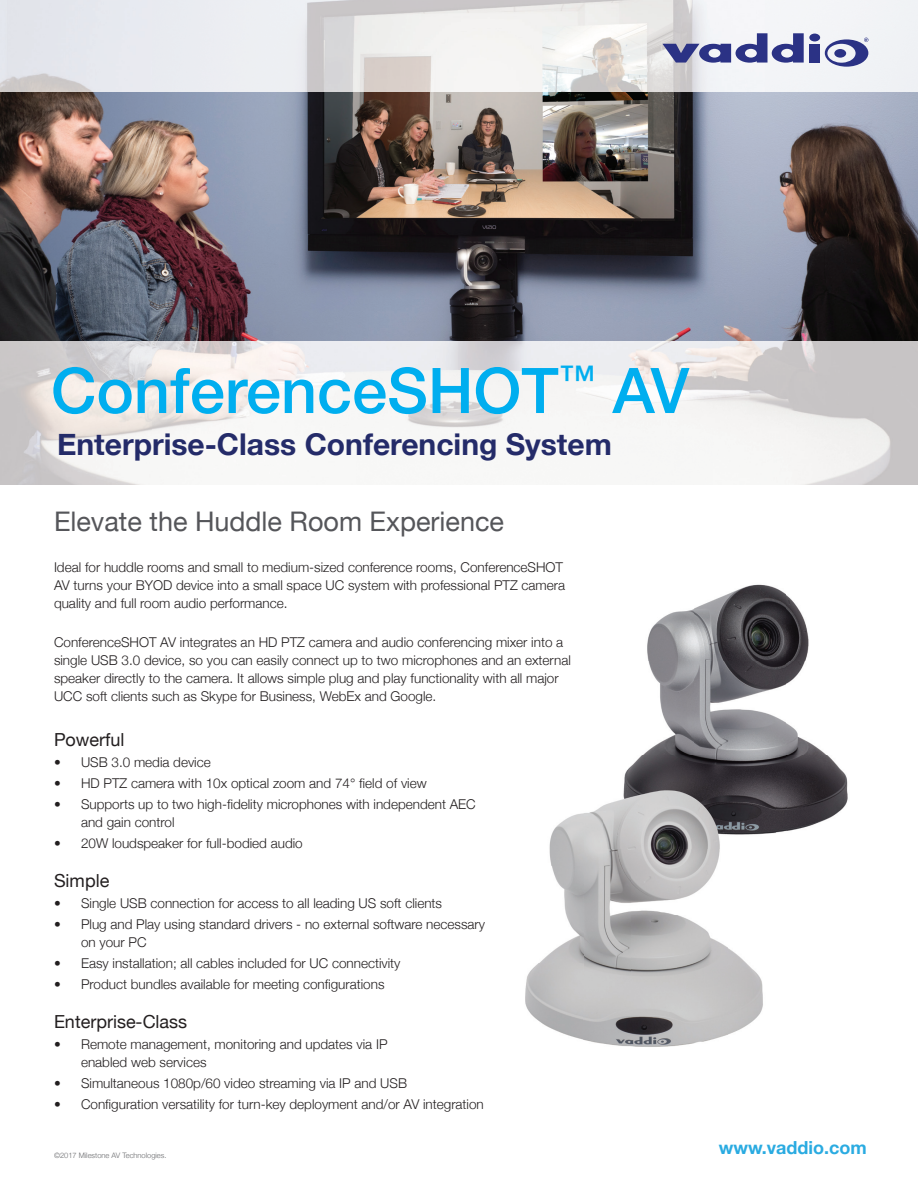
<style>
.page{position:relative;width:918px;height:1188px;background:#fff}
.page>*{position:absolute;margin:0;border:0;box-sizing:border-box;transform-origin:0 0}
.t1{font:500 63px "Helvetica Neue";color:#00aeef}
.t2{font:700 30px "Helvetica Neue";color:#242b69}
.t3{font:27px "Helvetica Neue";color:#55565a}
.t4{font:18px "Helvetica Neue";color:#231f20}
.t5{font:700 18px "Helvetica Neue";color:#2aabe1}
.t6{font:300 13.5px/18px "Helvetica Neue";color:#231f20}
.t7{font:300 7.5px "Helvetica Neue";color:#6c6d70}
</style>
<div class="page">
<img style="left:0;top:0;width:918px;height:484px">
<div style="left:809px;top:44px;width:11px;height:19px;background:#2b3285"></div>
<svg style="left:662px;top:33px;width:142px;height:30px"></svg>
<div style="left:809px;top:34px;width:11px;height:7px;background:#2b3285;border-radius:50%"></div>
<svg style="left:825px;top:38px;width:43px;height:29px"></svg>
<img style="left:643px;top:584px;width:184px;height:171px">
<img style="left:627px;top:755px;width:160px;height:47px">
<img style="left:787px;top:755px;width:61px;height:76px">
<img style="left:776px;top:802px;width:11px;height:31px">
<img style="left:525px;top:813px;width:59px;height:227px">
<img style="left:584px;top:806px;width:48px;height:206px">
<img style="left:632px;top:848px;width:96px;height:164px">
<img style="left:728px;top:948px;width:35px;height:87px">
<img style="left:584px;top:1012px;width:144px;height:35px">
<img style="left:603px;top:770px;width:173px;height:78px">
<h1 class="t1" style="left:51px;top:340px;width:640px">ConferenceSHOT<sup>™</sup> AV</h1>
<h2 class="t2" style="left:57px;top:421px;width:556px">Enterprise-Class Conferencing System</h2>
<h3 class="t3" style="left:54px;top:502px;width:452px">Elevate the Huddle Room Experience</h3>
<p class="t6" style="left:54px;top:557px;width:513px">Ideal for huddle rooms and small to medium-sized conference rooms, ConferenceSHOT<br>AV turns your BYOD device into a small space UC system with professional PTZ camera quality and full room audio performance.</p>
<p class="t6" style="left:54px;top:632px;width:518px">ConferenceSHOT AV integrates an HD PTZ camera and audio conferencing mixer into a single USB 3.0 device, so you can easily connect up to two microphones and an external speaker directly to the camera. It allows simple plug and play functionality with all major UCC soft clients such as Skype for Business, WebEx and Google.</p>
<h3 class="t4" style="left:54px;top:726px;width:72px">Powerful</h3>
<p class="t6" style="left:54px;top:752px;width:158px">• USB 3.0 media device</p>
<p class="t6" style="left:54px;top:773px;width:374px">• HD PTZ camera with 10x optical zoom and 74° field of view</p>
<p class="t6" style="left:81px;top:794px;width:396px;text-indent:-27px">• Supports up to two high-fidelity microphones with independent AEC and gain control</p>
<p class="t6" style="left:54px;top:833px;width:250px">• 20W loudspeaker for full-bodied audio</p>
<h3 class="t4" style="left:54px;top:867px;width:57px">Simple</h3>
<p class="t6" style="left:54px;top:893px;width:390px">• Single USB connection for access to all leading US soft clients</p>
<p class="t6" style="left:81px;top:914px;width:406px;text-indent:-27px">• Plug and Play using standard drivers - no external software necessary on your PC</p>
<p class="t6" style="left:54px;top:953px;width:348px">• Easy installation; all cables included for UC connectivity</p>
<p class="t6" style="left:54px;top:974px;width:332px">• Product bundles available for meeting configurations</p>
<h3 class="t4" style="left:54px;top:1008px;width:135px">Enterprise-Class</h3>
<p class="t6" style="left:81px;top:1034px;width:308px;text-indent:-27px">• Remote management, monitoring and updates via IP enabled web services</p>
<p class="t6" style="left:54px;top:1073px;width:355px">• Simultaneous 1080p/60 video streaming via IP and USB</p>
<p class="t6" style="left:54px;top:1094px;width:431px">• Configuration versatility for turn-key deployment and/or AV integration</p>
<p class="t7" style="left:54px;top:1149px;width:114px">©2017 Milestone AV Technologies.</p>
<h3 class="t5" style="left:719px;top:1134px;width:149px">www.vaddio.com</h3>
</div>
